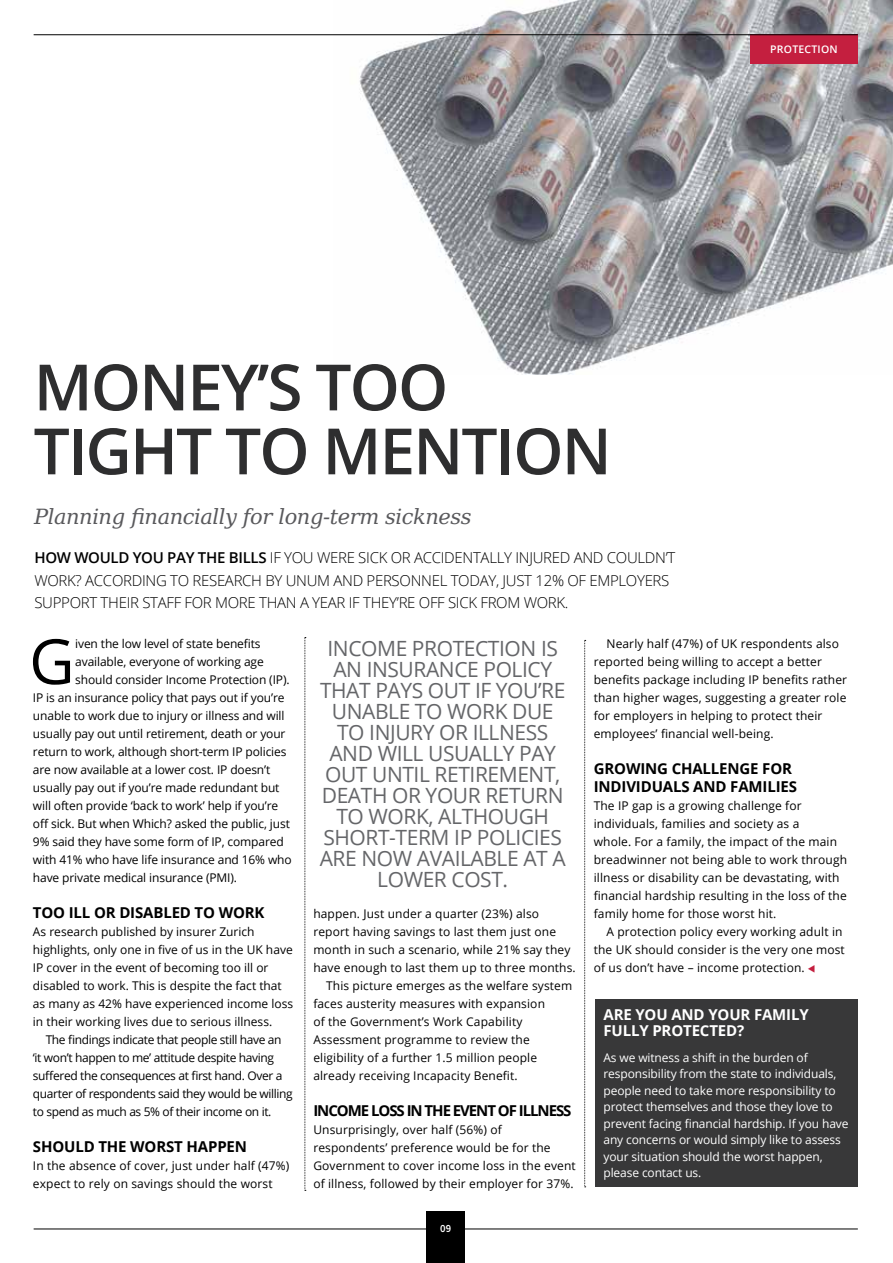
<style>
.page{position:relative;width:893px;height:1263px;background:#fff}
.page>*{position:absolute;margin:0;border:0;box-sizing:border-box;transform-origin:0 0}
.t1{font:600 63.9px/63.9px "Open Sans";letter-spacing:-.03em;color:#2e2e2f}
.t2{font:62.4px "Open Sans";color:#000}
.t3{font:21px/21px "Open Sans";letter-spacing:-.02em;color:#656669;text-align:center}
.t4{font:italic 21px "DejaVu Serif";letter-spacing:-.02em;color:#59595c}
.t5{font:300 15px/22.5px "Open Sans";letter-spacing:-.02em;color:#000}
.t6{font:700 15px/18px "Open Sans";letter-spacing:-.01em;color:#000}
.t7{font:700 15px/16.5px "Open Sans";letter-spacing:-.01em;color:#fff}
.t8{font:700 15px "Open Sans";letter-spacing:-.07em;color:#000}
.t9{font:12px/18px "Open Sans";letter-spacing:.01em;color:#000}
.t10{font:12px "Open Sans";letter-spacing:-.01em;color:#000}
.t11{font:12px/16.5px "Open Sans";letter-spacing:-.01em;color:#fff}
.t12{font:12px/18px "Open Sans";letter-spacing:-.03em;color:#000}
.t13{font:600 10.5px "Open Sans";letter-spacing:.02em;color:#fff}
.t14{font:600 10.5px "Proxima Nova Cond";color:#fff}
.s1{font-weight:600}
.s2{color:#c41f3f}
</style>
<div class="page">
<img style="left:333px;top:0;width:560px;height:374px">
<div style="left:750px;top:34px;width:108px;height:29px;background:#c41f3f"></div>
<hr style="left:34px;top:34px;width:824px;height:1px;background:#000">
<hr style="left:34px;top:1228px;width:824px;height:1px;background:#000">
<div style="left:426px;top:1212px;width:39px;height:51px;background:#000"></div>
<svg style="left:584px;top:640px;width:2px;height:547px"></svg>
<svg style="left:305px;top:637px;width:1px;height:554px"></svg>
<div style="left:595px;top:999px;width:263px;height:187px;background:#383839"></div>
<p class="t13" style="left:770px;top:42px;width:69px">PROTECTION</p>
<h1 class="t1" style="left:34px;top:354px;width:580px">MONEY’S TOO<br>TIGHT TO MENTION</h1>
<h3 class="t4" style="left:34px;top:498px;width:439px">Planning financially for long-term sickness</h3>
<p class="t5" style="left:34px;top:546px;width:642px"><span class="s1">HOW WOULD YOU PAY THE BILLS</span> IF YOU WERE SICK OR ACCIDENTALLY INJURED AND COULDN’T<br>WORK? ACCORDING TO RESEARCH BY UNUM AND PERSONNEL TODAY, JUST 12% OF EMPLOYERS<br>SUPPORT THEIR STAFF FOR MORE THAN A YEAR IF THEY’RE OFF SICK FROM WORK.</p>
<h2 class="t2" style="left:29px;top:619px;width:47px">G</h2>
<p class="t10" style="left:75px;top:635px;width:187px">iven the low level of state benefits</p>
<p class="t10" style="left:75px;top:653px;width:190px">available, everyone of working age</p>
<p class="t10" style="left:75px;top:671px;width:216px">should consider Income Protection (IP).</p>
<p class="t10" style="left:33px;top:689px;width:253px">IP is an insurance policy that pays out if you’re</p>
<p class="t10" style="left:33px;top:707px;width:253px">unable to work due to injury or illness and will</p>
<p class="t10" style="left:33px;top:725px;width:254px">usually pay out until retirement, death or your</p>
<p class="t10" style="left:33px;top:743px;width:255px">return to work, although short-term IP policies</p>
<p class="t10" style="left:33px;top:761px;width:239px">are now available at a lower cost. IP doesn’t</p>
<p class="t10" style="left:33px;top:779px;width:248px">usually pay out if you’re made redundant but</p>
<p class="t10" style="left:33px;top:797px;width:247px">will often provide ‘back to work’ help if you’re</p>
<p class="t10" style="left:33px;top:815px;width:259px">off sick. But when Which? asked the public, just</p>
<p class="t10" style="left:33px;top:833px;width:252px">9% said they have some form of IP, compared</p>
<p class="t10" style="left:33px;top:851px;width:260px">with 41% who have life insurance and 16% who</p>
<p class="t10" style="left:33px;top:869px;width:206px">have private medical insurance (PMI).</p>
<p class="t6" style="left:33px;top:903px;width:233px">TOO ILL OR DISABLED TO WORK</p>
<p class="t9" style="left:33px;top:922px;width:262px">As research published by insurer Zurich highlights, only one in five of us in the UK have IP cover in the event of becoming too ill or disabled to work. This is despite the fact that as many as 42% have experienced income loss in their working lives due to serious illness.</p>
<p class="t12" style="left:33px;top:1030px;width:261px;text-indent:13px">The findings indicate that people still have an ‘it won’t happen to me’ attitude despite having suffered the consequences at first hand. Over a quarter of respondents said they would be willing to spend as much as 5% of their income on it.</p>
<p class="t6" style="left:33px;top:1137px;width:216px">SHOULD THE WORST HAPPEN</p>
<p class="t9" style="left:33px;top:1156px;width:258px">In the absence of cover, just under half (47%) expect to rely on savings should the worst</p>
<p class="t3" style="left:320px;top:637px;width:248px">INCOME PROTECTION IS<br>AN INSURANCE POLICY<br>THAT PAYS OUT IF YOU’RE<br>UNABLE TO WORK DUE<br>TO INJURY OR ILLNESS<br>AND WILL USUALLY PAY<br>OUT UNTIL RETIREMENT,<br>DEATH OR YOUR RETURN<br>TO WORK, ALTHOUGH<br>SHORT-TERM IP POLICIES<br>ARE NOW AVAILABLE AT A<br>LOWER COST.</p>
<p class="t9" style="left:313px;top:904px;width:227px">happen. Just under a quarter (23%) also</p>
<p class="t9" style="left:313px;top:922px;width:244px">report having savings to last them just one</p>
<p class="t9" style="left:313px;top:940px;width:259px">month in such a scenario, while 21% say they</p>
<p class="t9" style="left:313px;top:958px;width:264px">have enough to last them up to three months.</p>
<p class="t9" style="left:326px;top:976px;width:248px">This picture emerges as the welfare system</p>
<p class="t9" style="left:313px;top:994px;width:233px">faces austerity measures with expansion</p>
<p class="t9" style="left:313px;top:1012px;width:211px">of the Government’s Work Capability</p>
<p class="t9" style="left:313px;top:1030px;width:218px">Assessment programme to review the</p>
<p class="t9" style="left:313px;top:1048px;width:225px">eligibility of a further 1.5 million people</p>
<p class="t9" style="left:313px;top:1066px;width:206px">already receiving Incapacity Benefit.</p>
<p class="t8" style="left:313px;top:1100px;width:260px">INCOME LOSS IN THE EVENT OF ILLNESS</p>
<p class="t9" style="left:313px;top:1120px;width:264px">Unsurprisingly, over half (56%) of respondents’ preference would be for the Government to cover income loss in the event of illness, followed by their employer for 37%.</p>
<p class="t14" style="left:440px;top:1223px;width:12px">09</p>
<p class="t9" style="left:594px;top:634px;width:255px;text-indent:13px">Nearly half (47%) of UK respondents also reported being willing to accept a better benefits package including IP benefits rather than higher wages, suggesting a greater role for employers in helping to protect their employees’ financial well-being.</p>
<p class="t6" style="left:594px;top:759px;width:205px">GROWING CHALLENGE FOR<br>INDIVIDUALS AND FAMILIES</p>
<p class="t9" style="left:594px;top:796px;width:255px">The IP gap is a growing challenge for individuals, families and society as a<br>whole. For a family, the impact of the main breadwinner not being able to work through illness or disability can be devastating, with financial hardship resulting in the loss of the family home for those worst hit.</p>
<p class="t9" style="left:594px;top:922px;width:253px;text-indent:13px">A protection policy every working adult in the UK should consider is the very one most of us don’t have – income protection. <span class="s2">▼</span></p>
<p class="t7" style="left:603px;top:1005px;width:207px">ARE YOU AND YOUR FAMILY<br>FULLY PROTECTED?</p>
<p class="t11" style="left:603px;top:1049px;width:247px">As we witness a shift in the burden of responsibility from the state to individuals, people need to take more responsibility to protect themselves and those they love to prevent facing financial hardship. If you have any concerns or would simply like to assess your situation should the worst happen, please contact us.</p>
</div>
